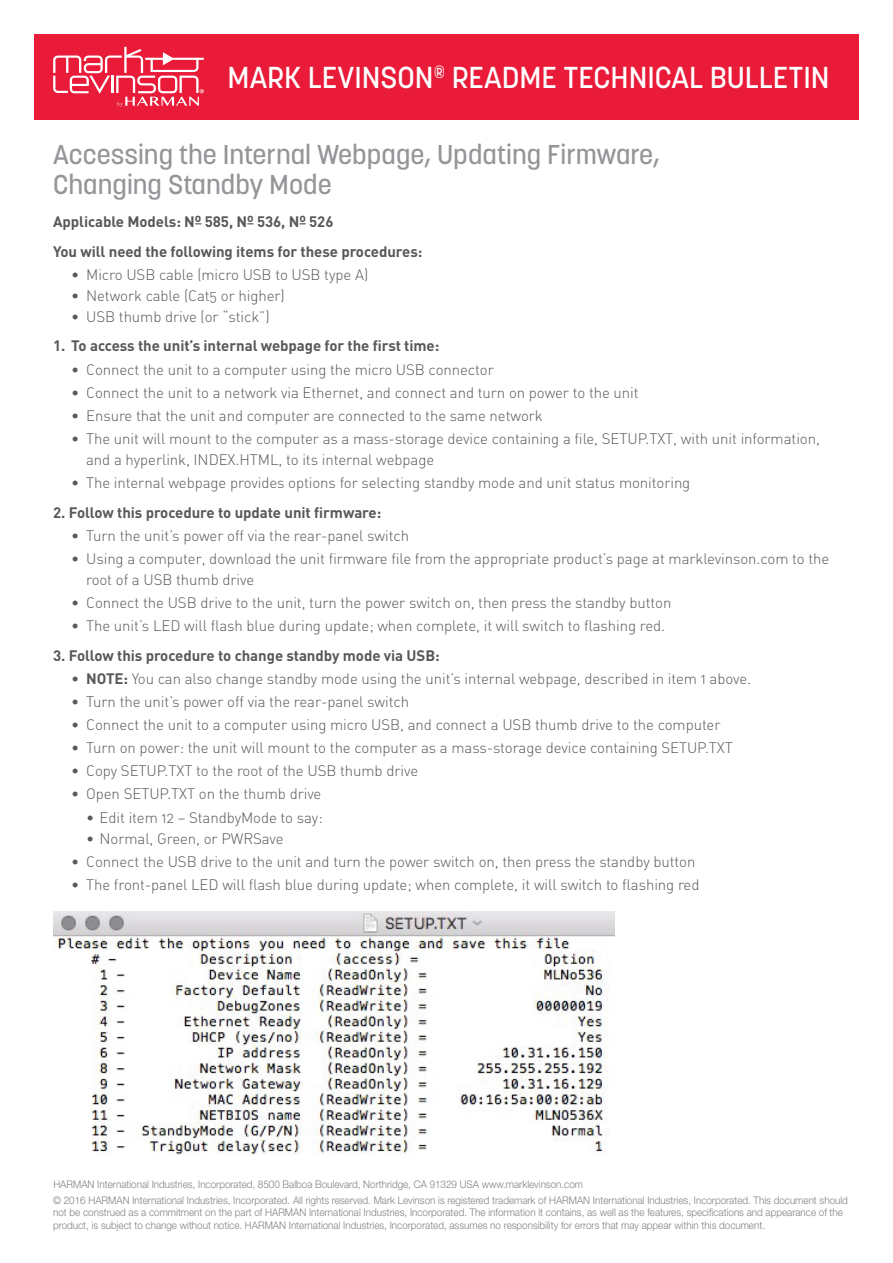
<style>
.page{position:relative;width:893px;height:1263px;background:#fff}
.page>*{position:absolute;margin:0;border:0;box-sizing:border-box;transform-origin:0 0}
.t1{font:500 30px "Korolev";color:#fff}
.t2{font:500 27px/30px "Korolev";color:#939598}
.t3{font:15px/21px "DIN Light Alternate";letter-spacing:-.005em;color:#57585a}
.t4{font:700 15px/29.5px "DIN";letter-spacing:-.005em;color:#57585a}
.t5{font:300 10.5px/16.2px "Helvetica Neue LT Std";color:#808285;scale:.94 1}
.s1{font-family:"DIN";font-weight:700}
</style>
<div class="page">
<div style="left:34px;top:34px;width:825px;height:85px;background:#e91b38"></div>
<svg style="left:53px;top:47px;width:151px;height:60px"></svg>
<img style="left:53px;top:912px;width:561px;height:242px">
<h1 class="t1" style="left:228px;top:58px;width:603px">MARK LEVINSON<sup>®</sup> README TECHNICAL BULLETIN</h1>
<h2 class="t2" style="left:53px;top:140px;width:608px">Accessing the Internal Webpage, Updating Firmware,<br>Changing Standby Mode</h2>
<p class="t4" style="left:53px;top:206px;width:371px">Applicable Models: N<sup>o</sup><sup>_</sup> 585, N<sup>o</sup><sup>_</sup> 536, N<sup>o</sup><sup>_</sup> 526<br>You will need the following items for these procedures:</p>
<p class="t3" style="left:71px;top:264px;width:299px">• Micro USB cable (micro USB to USB type A)</p>
<p class="t3" style="left:71px;top:285px;width:215px">• Network cable (Cat5 or higher)</p>
<p class="t3" style="left:71px;top:306px;width:200px">• USB thumb drive (or “stick”)</p>
<p class="t4" style="left:53px;top:330px;width:388px">1. To access the unit’s internal webpage for the first time:</p>
<p class="t3" style="left:71px;top:358px;width:424px">• Connect the unit to a computer using the micro USB connector</p>
<p class="t3" style="left:71px;top:382px;width:569px">• Connect the unit to a network via Ethernet, and connect and turn on power to the unit</p>
<p class="t3" style="left:71px;top:405px;width:473px">• Ensure that the unit and computer are connected to the same network</p>
<p class="t3" style="left:86px;top:428px;width:735px;text-indent:-15px">• The unit will mount to the computer as a mass-storage device containing a file, SETUP.TXT, with unit information, and a hyperlink, INDEX.HTML, to its internal webpage</p>
<p class="t3" style="left:71px;top:472px;width:621px">• The internal webpage provides options for selecting standby mode and unit status monitoring</p>
<p class="t4" style="left:53px;top:497px;width:330px">2. Follow this procedure to update unit firmware:</p>
<p class="t3" style="left:71px;top:525px;width:339px">• Turn the unit’s power off via the rear-panel switch</p>
<p class="t3" style="left:86px;top:548px;width:745px;text-indent:-15px">• Using a computer, download the unit firmware file from the appropriate product’s page at marklevinson.com to the root of a USB thumb drive</p>
<p class="t3" style="left:71px;top:592px;width:602px">• Connect the USB drive to the unit, turn the power switch on, then press the standby button</p>
<p class="t3" style="left:71px;top:615px;width:596px">• The unit’s LED will flash blue during update; when complete, it will switch to flashing red.</p>
<p class="t4" style="left:53px;top:640px;width:388px">3. Follow this procedure to change standby mode via USB:</p>
<p class="t3" style="left:71px;top:668px;width:681px">• <span class="s1">NOTE:</span> You can also change standby mode using the unit’s internal webpage, described in item 1 above.</p>
<p class="t3" style="left:71px;top:691px;width:339px">• Turn the unit’s power off via the rear-panel switch</p>
<p class="t3" style="left:71px;top:714px;width:651px">• Connect the unit to a computer using micro USB, and connect a USB thumb drive to the computer</p>
<p class="t3" style="left:71px;top:737px;width:663px">• Turn on power: the unit will mount to the computer as a mass-storage device containing SETUP.TXT</p>
<p class="t3" style="left:71px;top:760px;width:349px">• Copy SETUP.TXT to the root of the USB thumb drive</p>
<p class="t3" style="left:71px;top:783px;width:252px">• Open SETUP.TXT on the thumb drive</p>
<p class="t3" style="left:86px;top:806px;width:238px">• Edit item 12 – StandbyMode to say:</p>
<p class="t3" style="left:86px;top:827px;width:199px">• Normal, Green, or PWRSave</p>
<p class="t3" style="left:71px;top:851px;width:626px">• Connect the USB drive to the unit and turn the power switch on, then press the standby button</p>
<p class="t3" style="left:71px;top:874px;width:630px">• The front-panel LED will flash blue during update; when complete, it will switch to flashing red</p>
<p class="t5" style="left:53px;top:1175px;width:847px">HARMAN International Industries, Incorporated, 8500 Balboa Boulevard, Northridge, CA 91329 USA www.marklevinson.com<br>© 2016 HARMAN International Industries, Incorporated. All rights reserved. Mark Levinson is registered trademark of HARMAN International Industries, Incorporated. This document should</p>
<p class="t5" style="left:53px;top:1206px;width:842px;line-height:12.6px">not be construed as a commitment on the part of HARMAN International Industries, Incorporated. The information it contains, as well as the features, specifications and appearance of the product, is subject to change without notice. HARMAN International Industries, Incorporated, assumes no responsibility for errors that may appear within this document.</p>
</div>
